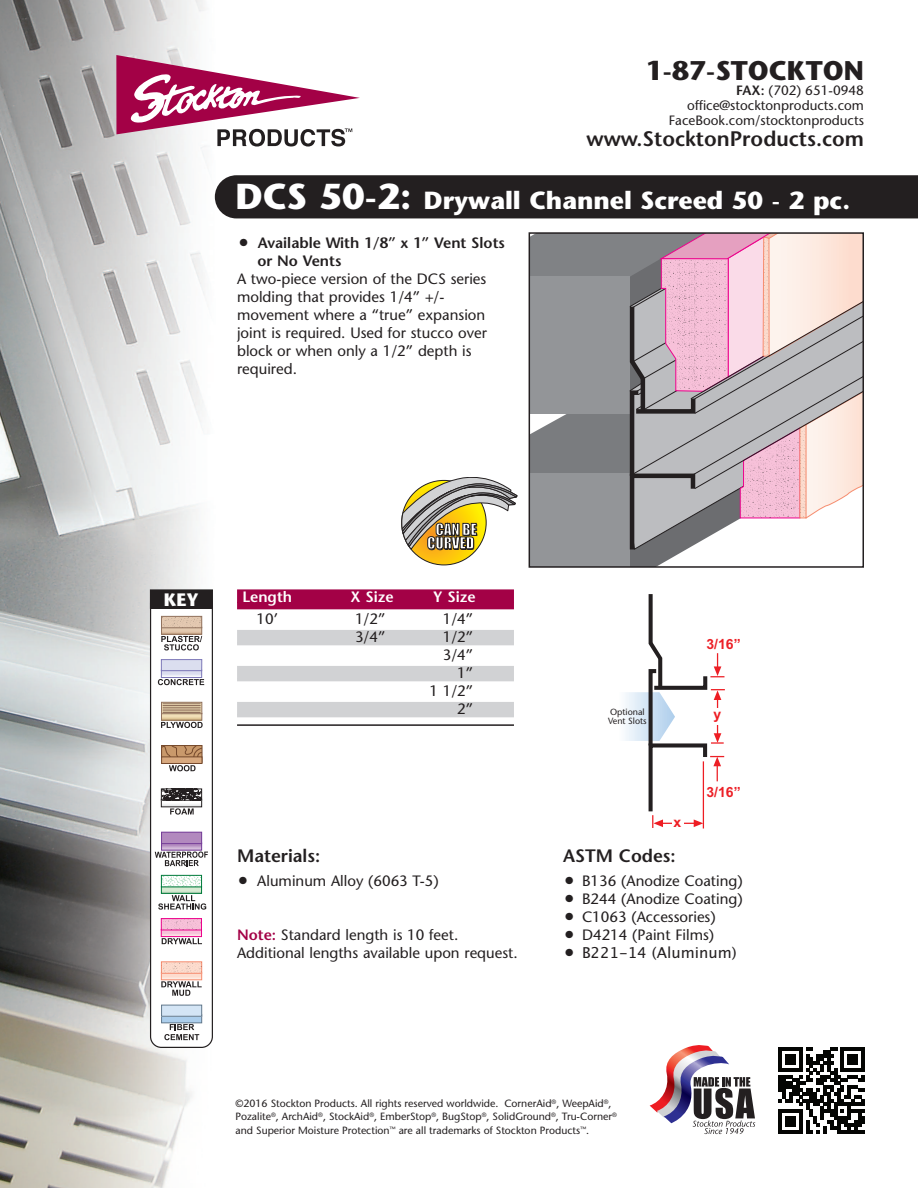
<style>
.page{position:relative;width:918px;height:1188px;background:#fff}
.page>*{position:absolute;margin:0;border:0;box-sizing:border-box;transform-origin:0 0}
.t1{font:700 27px "Stone Sans";color:#231f20}
.t2{font:700 24.75px "Stone Sans";color:#fff}
.t3{font:600 21px "Stone Sans";color:#231f20}
.t4{font:600 18px "Stone Sans";color:#231f20}
.t5{font:700 18px "Stone Sans";color:#fff}
.t6{font:15px/18px "Stone Sans";color:#231f20}
.t7{font:600 15px/18px "Stone Sans";color:#231f20}
.t8{font:15px "Lucida Grande";color:#231f20}
.t9{font:600 15px "Stone Sans";color:#fff}
.t10{font:15px/13.5px "Impact";color:#fff;text-align:center}
.t11{font:700 14.1px "Arial";color:#ec1f26}
.t12{font:700 14.1px "Arial";color:#ee1d23}
.t13{font:13.5px/15px "Stone Sans";color:#231f20;text-align:right}
.t14{font:10.5px/13.5px "Stone Sans";color:#231f20}
.t15{font:8.85px/9px "Stone Sans";color:#231f20}
.s1{font-weight:600}
.s2{font-size:36px}
.s3{font-family:"Lucida Grande";font-weight:400;font-size:18px}
.s4{font-family:"Lucida Grande";font-size:18px}
.s5{font-weight:600;color:#a30146}
.s6{font-size:18px}
</style>
<div class="page">
<hr style="left:703px;top:761px;width:1px;height:68px;background:#ee1d23">
<svg style="left:625px;top:594px;width:100px;height:234px"></svg>
<img style="left:0;top:0;width:215px;height:1188px">
<svg style="left:116px;top:55px;width:244px;height:92px"></svg>
<svg style="left:650px;top:1045px;width:105px;height:89px"></svg>
<svg style="left:778px;top:1047px;width:87px;height:87px"></svg>
<div style="left:215px;top:175px;width:703px;height:43px;background:#231f20"></div>
<svg style="left:532px;top:235px;width:329px;height:330px;background:#bcb1b5"></svg>
<div style="left:529px;top:232px;width:335px;height:336px;border:2px solid #231f20"></div>
<div style="left:237px;top:589px;width:277px;height:14px;background:#a30146"></div>
<div style="left:237px;top:602px;width:277px;height:7px;background:#a30146"></div>
<div style="left:237px;top:630px;width:277px;height:13px;background:#d1d2d4"></div>
<hr style="left:237px;top:642px;width:277px;height:3px;background:#d1d2d4">
<div style="left:237px;top:666px;width:277px;height:13px;background:#d1d2d4"></div>
<hr style="left:237px;top:678px;width:277px;height:3px;background:#d1d2d4">
<div style="left:237px;top:702px;width:277px;height:13px;background:#d1d2d4"></div>
<hr style="left:237px;top:714px;width:277px;height:3px;background:#d1d2d4">
<hr style="left:237px;top:724px;width:277px;height:2px;background:#231f20">
<svg style="left:150px;top:609px;width:63px;height:439px"></svg>
<div style="left:162px;top:832px;width:40px;height:12px;background:#b289be"></div>
<div style="left:161px;top:832px;width:41px;height:12px;border:1px solid #753e98"></div>
<div style="left:151px;top:590px;width:61px;height:18px;background:#231f20"></div>
<div style="left:150px;top:589px;width:63px;height:20px;border:1px solid #231f20"></div>
<svg style="left:402px;top:480px;width:84px;height:85px"></svg>
<svg style="left:401px;top:477px;width:116px;height:73px"></svg>
<h1 class="t1" style="left:646px;top:60px;width:220px">1-87-STOCKTON</h1>
<p class="t13" style="left:669px;top:84px;width:197px"><span class="s1">FAX:</span> (702) 651-0948 office@stocktonproducts.com<br>FaceBook.com/stocktonproducts</p>
<h3 class="t3" style="left:587px;top:130px;width:279px">www.StocktonProducts.com</h3>
<h2 class="t2" style="left:236px;top:191px;width:616px"><span class="s2">DCS 50-2:</span> Drywall Channel Screed 50 - 2 pc.</h2>
<p class="t7" style="left:257px;top:235px;width:249px;text-indent:-19px"><span class="s3">●</span> Available With 1/8” x 1” Vent Slots or No Vents</p>
<p class="t6" style="left:237px;top:271px;width:251px">A two-piece version of the DCS series molding that provides 1/4” +/- movement where a “true” expansion joint is required. Used for stucco over block or when only a 1/2” depth is required.</p>
<p class="t5" style="left:164px;top:592px;width:37px">KEY</p>
<p class="t10" style="left:427px;top:523px;width:51px">CAN BE<br>CURVED</p>
<p class="t9" style="left:242px;top:591px;width:51px">Length</p>
<p class="t9" style="left:350px;top:591px;width:45px">X Size</p>
<p class="t9" style="left:433px;top:591px;width:44px">Y Size</p>
<p class="t6" style="left:257px;top:612px;width:23px">10’</p>
<p class="t6" style="left:355px;top:612px;width:32px">1/2”</p>
<p class="t6" style="left:443px;top:612px;width:32px">1/4”</p>
<p class="t6" style="left:355px;top:630px;width:32px">3/4”</p>
<p class="t6" style="left:429px;top:630px;width:45px;text-align:right">1/2”<br>3/4”<br>1”<br>1 1/2”<br>2”</p>
<p class="t4" style="left:237px;top:849px;width:85px">Materials:</p>
<p class="t6" style="left:238px;top:873px;width:202px"><span class="s4">●</span> Aluminum Alloy (6063 T-5)</p>
<p class="t6" style="left:237px;top:927px;width:282px"><span class="s5">Note:</span> Standard length is 10 feet.<br>Additional lengths available upon request.</p>
<p class="t15" style="left:608px;top:708px;width:40px">Optional<br>Vent Slots</p>
<p class="t11" style="left:706px;top:635px;width:36px">3/16”</p>
<p class="t12" style="left:713px;top:705px;width:9px">y</p>
<p class="t12" style="left:674px;top:812px;width:9px">x</p>
<p class="t11" style="left:706px;top:783px;width:36px">3/16”</p>
<p class="t4" style="left:563px;top:849px;width:114px">ASTM Codes:</p>
<p class="t6" style="left:564px;top:873px;width:180px"><span class="s4">●</span> B136 (Anodize Coating)</p>
<p class="t6" style="left:564px;top:891px;width:180px"><span class="s4">●</span> B244 (Anodize Coating)</p>
<p class="t6" style="left:564px;top:909px;width:153px"><span class="s4">●</span> C1063 (Accessories)</p>
<p class="t6" style="left:564px;top:927px;width:152px"><span class="s4">●</span> D4214 (Paint Films)</p>
<p class="t8" style="left:564px;top:944px;width:174px"><span class="s6">●</span> B221-14 (Aluminum)</p>
<p class="t14" style="left:236px;top:1098px;width:383px">©2016 Stockton Products. All rights reserved worldwide. CornerAid<sup>®</sup>, WeepAid<sup>®</sup>,<br>Pozalite<sup>®</sup>, ArchAid<sup>®</sup>, StockAid<sup>®</sup>, EmberStop<sup>®</sup>, BugStop<sup>®</sup>, SolidGround<sup>®</sup>, Tru-Corner<sup>® </sup>and Superior Moisture Protection<sup>™</sup> are all trademarks of Stockton Products<sup>™</sup>.</p>
</div>
